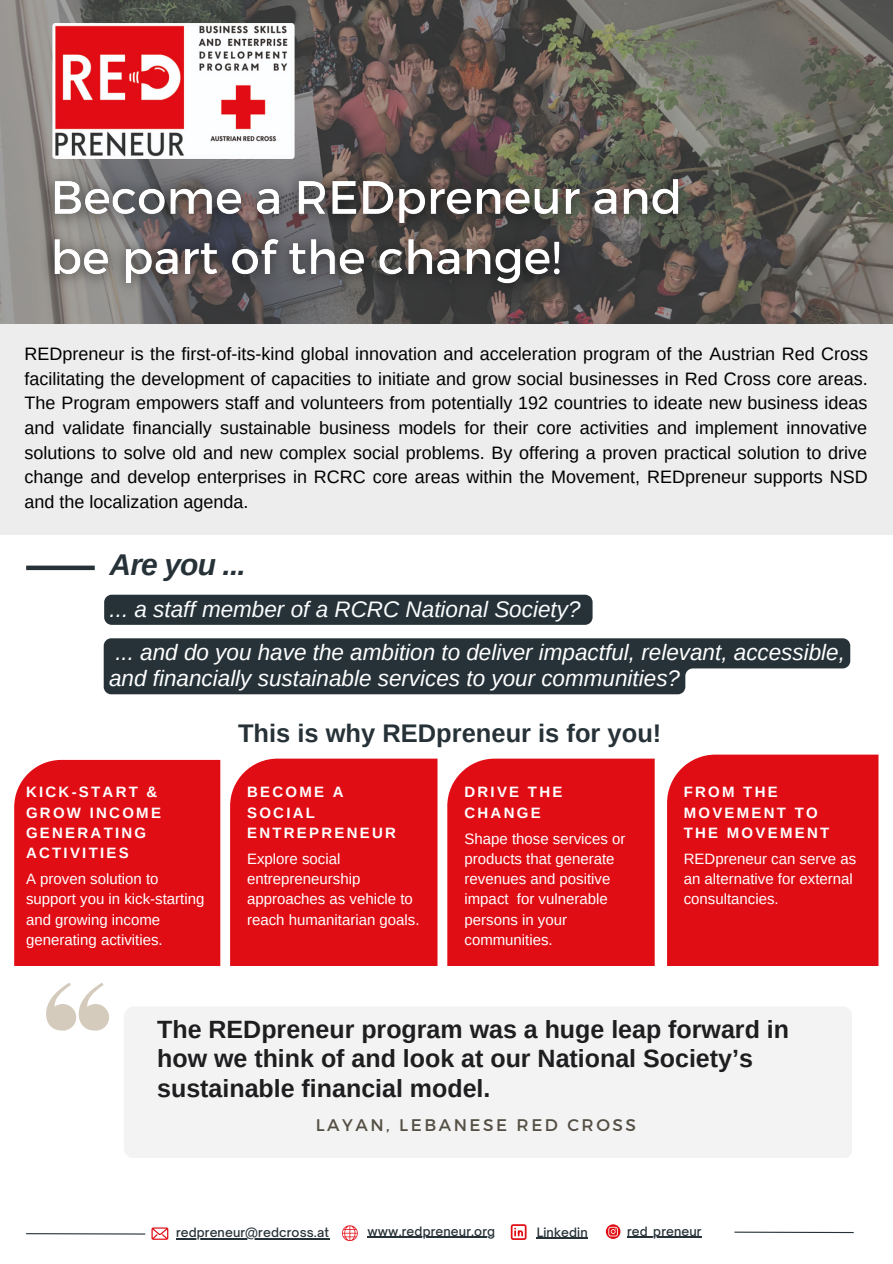
<style>
.page{position:relative;width:893px;height:1264px;background:#fff}
.page>*{position:absolute;margin:0;border:0;box-sizing:border-box;transform-origin:0 0}
.t1{font:italic 700 30px "Arimo";letter-spacing:-.03em;color:#263238}
.t2{font:700 25.5px "Arimo";color:#263238}
.t3{font:700 25.05px/29.5px "Arimo";color:#1e1e20}
.t4{font:italic 22.5px/25.8px "Arimo";color:#fff}
.t5{font:italic 22.5px "Arimo";color:#fbfdfe}
.t6{font:18px/24.8px "Arimo";color:#000;text-align:justify}
.t7{font:16.8px "Montserrat";letter-spacing:.15em;color:#544f44}
.t8{font:15px/20.2px "Arimo";color:#fff}
.t9{font:700 15px/20.2px "Arimo";letter-spacing:.15em;color:#fff}
.t10{font:500 12.3px "Open Sauce One";letter-spacing:.01em;color:#263238}
</style>
<div class="page">
<div style="left:14px;top:760px;width:206px;height:206px;background:#e10d15"></div>
<hr style="left:734px;top:1231px;width:119px;height:2px;background:#263238">
<svg style="left:0;top:0;width:892px;height:324px;background:#68635d"></svg>
<div style="left:230px;top:758px;width:207px;height:208px;background:#e10d15"></div>
<div style="left:447px;top:758px;width:207px;height:208px;background:#e10d15"></div>
<div style="left:667px;top:754px;width:211px;height:212px;background:#e10d15"></div>
<img style="left:51px;top:23px;width:245px;height:125px">
<hr style="left:26px;top:1232px;width:119px;height:2px;background:#263238">
<div style="left:0;top:324px;width:892px;height:210px;background:#ededed"></div>
<div style="left:26px;top:565px;width:69px;height:5px;background:#263238"></div>
<svg style="left:46px;top:982px;width:63px;height:48px"></svg>
<div style="left:124px;top:1006px;width:727px;height:152px;background:#ededed;border-radius:10px"></div>
<img style="left:31px;top:148px;width:672px;height:158px">
<div style="left:104px;top:594px;width:488px;height:31px;background:#263238"></div>
<svg style="left:104px;top:638px;width:746px;height:56px;background:#3d474d"></svg>
<svg style="left:151px;top:1227px;width:17px;height:12px"></svg>
<svg style="left:510px;top:1224px;width:16px;height:15px"></svg>
<hr style="left:367px;top:1236px;width:128px;height:1px;background:#263238">
<hr style="left:176px;top:1238px;width:153px;height:1px;background:#263238">
<hr style="left:536px;top:1237px;width:51px;height:1px;background:#263238">
<hr style="left:627px;top:1236px;width:74px;height:1px;background:#263238">
<svg style="left:605px;top:1224px;width:15px;height:14px"></svg>
<svg style="left:342px;top:1225px;width:16px;height:15px"></svg>
<p class="t6" style="left:25px;top:341px;width:844px">REDpreneur is the first-of-its-kind global innovation and acceleration program of the Austrian Red Cross facilitating the development of capacities to initiate and grow social businesses in Red Cross core areas.<br>The Program empowers staff and volunteers from potentially 192 countries to ideate new business ideas and validate financially sustainable business models for their core activities and implement innovative solutions to solve old and new complex social problems. By offering a proven practical solution to drive change and develop enterprises in RCRC core areas within the Movement, REDpreneur supports NSD and the localization agenda.</p>
<p class="t1" style="left:110px;top:548px;width:138px">Are you ...</p>
<p class="t5" style="left:110px;top:596px;width:472px">... a staff member of a RCRC National Society?</p>
<p class="t4" style="left:109px;top:639px;width:737px">... and do you have the ambition to deliver impactful, relevant, accessible, and financially sustainable services to your communities?</p>
<p class="t9" style="left:26px;top:782px;width:136px">KICK-START &amp;<br>GROW INCOME<br>GENERATING<br>ACTIVITIES</p>
<p class="t8" style="left:26px;top:868px;width:180px">A proven solution to support you in kick-starting and growing income generating activities.</p>
<p class="t2" style="left:238px;top:718px;width:425px">This is why REDpreneur is for you!</p>
<p class="t9" style="left:247px;top:782px;width:150px">BECOME A<br>SOCIAL<br>ENTREPRENEUR</p>
<p class="t8" style="left:247px;top:848px;width:174px">Explore social entrepreneurship approaches as vehicle to reach humanitarian goals.</p>
<p class="t9" style="left:464px;top:782px;width:99px">DRIVE THE<br>CHANGE</p>
<p class="t8" style="left:464px;top:828px;width:162px">Shape those services or products that generate revenues and positive impact for vulnerable persons in your communities.</p>
<p class="t9" style="left:683px;top:782px;width:147px">FROM THE<br>MOVEMENT TO<br>THE MOVEMENT</p>
<p class="t8" style="left:683px;top:848px;width:174px">REDpreneur can serve as an alternative for external consultancies.</p>
<p class="t3" style="left:157px;top:1014px;width:633px">The REDpreneur program was a huge leap forward in how we think of and look at our National Society’s sustainable financial model.</p>
<p class="t7" style="left:316px;top:1114px;width:322px">LAYAN, LEBANESE RED CROSS</p>
<p class="t10" style="left:176px;top:1224px;width:154px">redpreneur@redcross.at</p>
<p class="t10" style="left:367px;top:1223px;width:129px">www.redpreneur.org</p>
<p class="t10" style="left:536px;top:1224px;width:52px">Linkedin</p>
<p class="t10" style="left:627px;top:1223px;width:76px">red_preneur</p>
</div>
